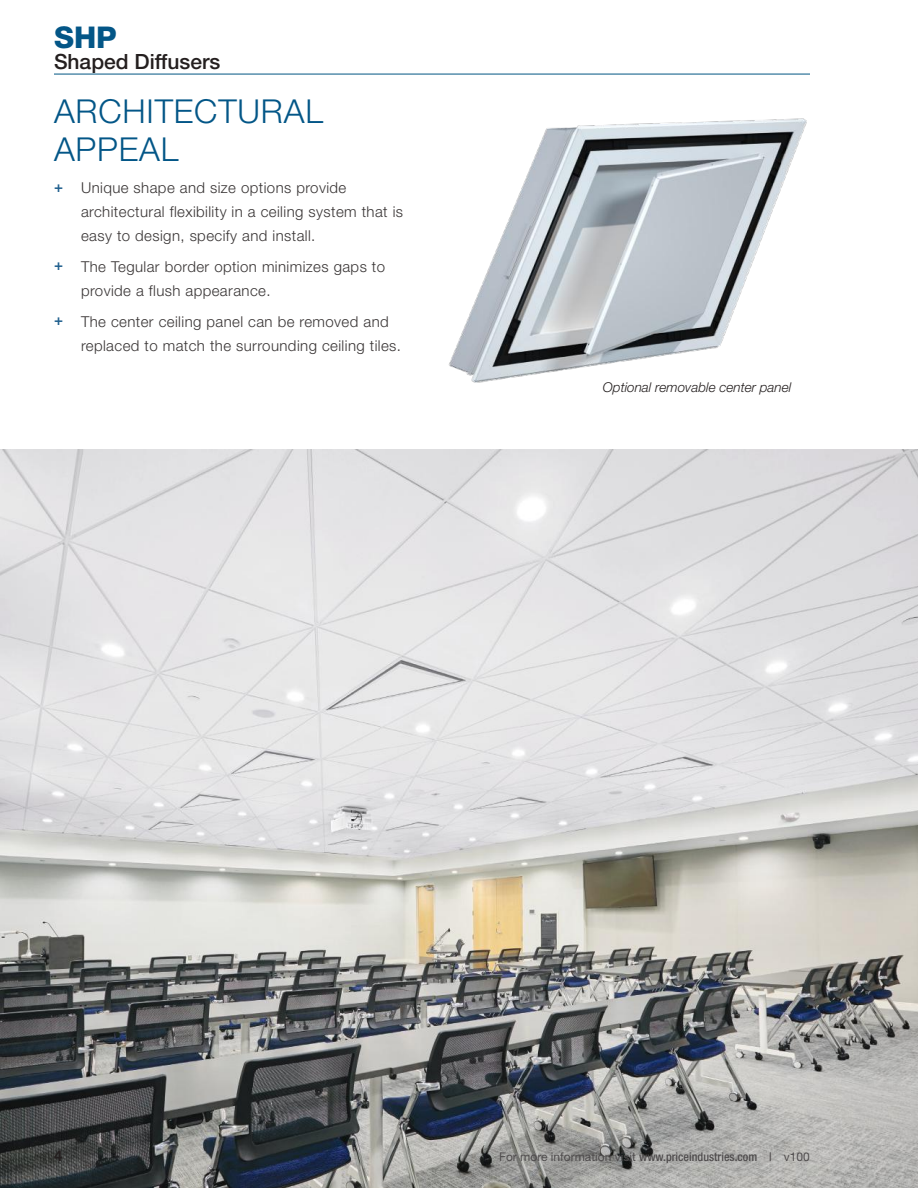
<style>
.page{position:relative;width:918px;height:1188px;background:#fff}
.page>*{position:absolute;margin:0;border:0;box-sizing:border-box;transform-origin:0 0}
.t1{font:300 33px/37.5px "Helvetica Neue LT Std";letter-spacing:.025em;color:#035687}
.t2{font:800 30px "Helvetica Neue LT Std";color:#035687}
.t3{font:500 21px "Helvetica Neue LT Std";color:#241f1f}
.t4{font:300 15px/24px "Helvetica Neue LT Std";letter-spacing:.03em;color:#393535}
.t5{font:700 15px "Helvetica Neue LT Std";color:#241f1f}
.t6{font:italic 300 13.5px "Helvetica Neue LT Std";color:#241f1f}
.t7{font:12px "Helvetica Neue LT Std";color:#4e4b4c}
.s1{font-weight:500;color:#22618f}
.s2{font-weight:500;font-stretch:condensed}
</style>
<div class="page">
<img style="left:448px;top:118px;width:359px;height:265px">
<img style="left:0;top:449px;width:918px;height:739px">
<hr style="left:54px;top:74px;width:756px;height:1px;background:#005582">
<h2 class="t2" style="left:54px;top:20px;width:64px">SHP</h2>
<h3 class="t3" style="left:54px;top:49px;width:168px">Shaped Diffusers</h3>
<h1 class="t1" style="left:54px;top:92px;width:271px">ARCHITECTURAL<br>APPEAL</h1>
<p class="t4" style="left:81px;top:175px;width:324px;text-indent:-27px"><span class="s1">+</span> Unique shape and size options provide architectural flexibility in a ceiling system that is easy to design, specify and install.</p>
<p class="t4" style="left:81px;top:254px;width:306px;text-indent:-27px"><span class="s1">+</span> The Tegular border option minimizes gaps to provide a flush appearance.</p>
<p class="t4" style="left:81px;top:309px;width:322px;text-indent:-27px"><span class="s1">+</span> The center ceiling panel can be removed and replaced to match the surrounding ceiling tiles.</p>
<p class="t6" style="left:603px;top:379px;width:190px">Optional removable center panel</p>
<p class="t5" style="left:54px;top:1146px;width:10px">4</p>
<p class="t7" style="left:499px;top:1150px;width:312px">For more information visit <span class="s2">www.priceindustries.com |</span> v100</p>
</div>
